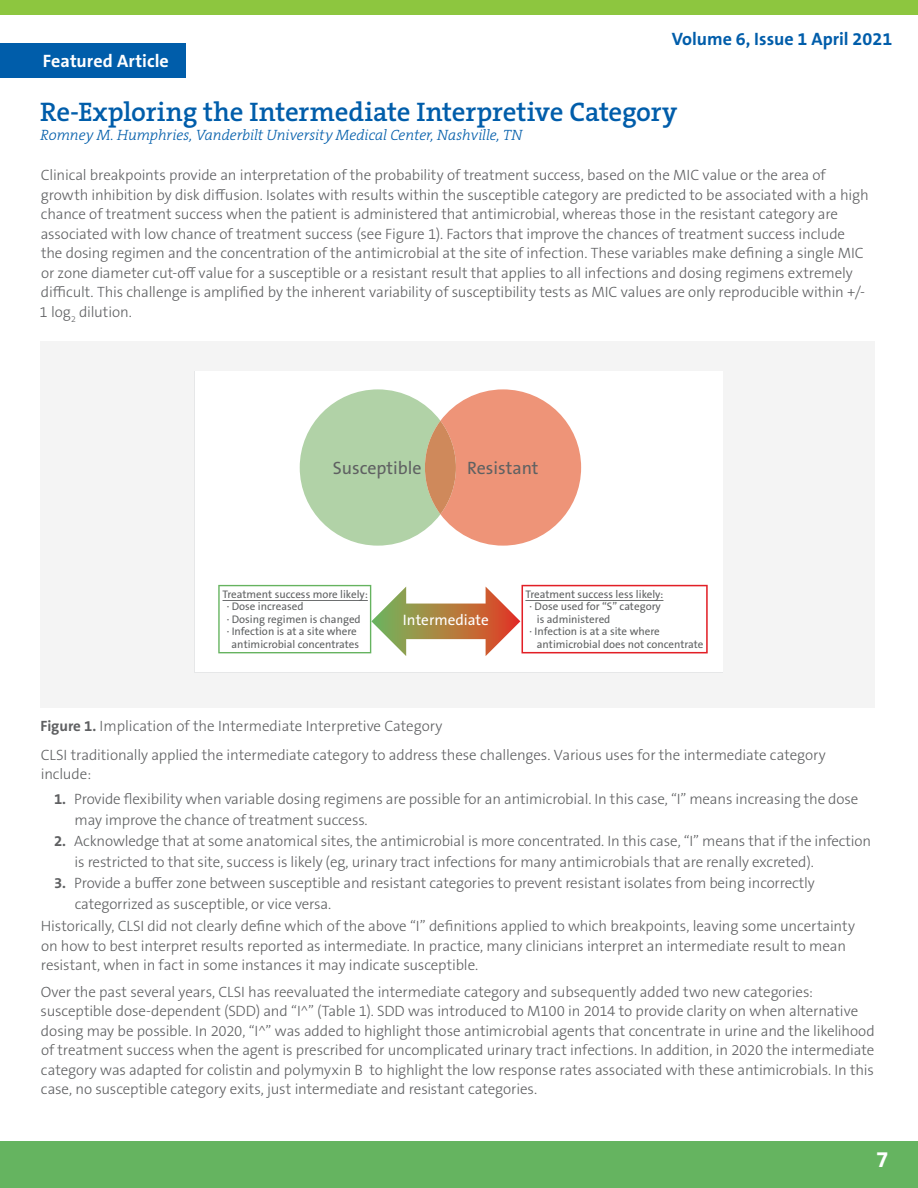
<style>
.page{position:relative;width:918px;height:1188px;background:#fff}
.page>*{position:absolute;margin:0;border:0;box-sizing:border-box;transform-origin:0 0}
.t1{font:600 27px "The Serif B W6";letter-spacing:-.01em;color:#005daa}
.t2{font:700 22.5px "The Sans B W7";color:#fff}
.t3{font:700 18px "The Sans B W7";color:#005daa}
.t4{font:18px "The Sans B W5 Plain";color:#5f6162}
.t5{font:700 18px "The Sans B W7";letter-spacing:.005em;color:#fff}
.t6{font:15.15px "The Sans B W5 Plain";color:#fff}
.t7{font:300 15px/19.5px "The Sans B W3";letter-spacing:-.01em;color:#5f6062}
.t8{font:italic 300 15px "The Serif B W3";letter-spacing:-.005em;color:#005daa}
.t9{font:11.1px "The Sans B W5 Plain";color:#5f6162}
.s1{font-family:"The Sans B W7";font-weight:700}
</style>
<div class="page">
<div style="left:0;top:0;width:918px;height:15px;background:#8dc63f"></div>
<div style="left:0;top:1141px;width:918px;height:47px;background:#65b460"></div>
<div style="left:40px;top:341px;width:835px;height:366px;background:#f4f4f4"></div>
<div style="left:195px;top:371px;width:528px;height:301px;background:#fff"></div>
<svg style="left:300px;top:389px;width:281px;height:157px"></svg>
<div style="left:425px;top:421px;width:31px;height:93px;background:#cf895b;border-radius:50%"></div>
<svg style="left:218px;top:585px;width:490px;height:71px"></svg>
<div style="left:0;top:43px;width:186px;height:34px;background:#005daa"></div>
<p class="t5" style="left:43px;top:50px;width:128px">Featured Article</p>
<p class="t3" style="left:672px;top:27px;width:222px">Volume 6, Issue 1 April 2021</p>
<h1 class="t1" style="left:40px;top:94px;width:639px">Re-Exploring the Intermediate Interpretive Category</h1>
<p class="t8" style="left:41px;top:126px;width:483px">Romney M. Humphries, Vanderbilt University Medical Center, Nashville, TN</p>
<p class="t7" style="left:40px;top:165px;width:831px">Clinical breakpoints provide an interpretation of the probability of treatment success, based on the MIC value or the area of growth inhibition by disk diffusion. Isolates with results within the susceptible category are predicted to be associated with a high chance of treatment success when the patient is administered that antimicrobial, whereas those in the resistant category are associated with low chance of treatment success (see Figure 1). Factors that improve the chances of treatment success include the dosing regimen and the concentration of the antimicrobial at the site of infection. These variables make defining a single MIC or zone diameter cut-off value for a susceptible or a resistant result that applies to all infections and dosing regimens extremely difficult. This challenge is amplified by the inherent variability of susceptibility tests as MIC values are only reproducible within +/- 1 log<sub>2</sub> dilution.</p>
<p class="t4" style="left:333px;top:456px;width:90px">Susceptible</p>
<p class="t4" style="left:467px;top:456px;width:73px">Resistant</p>
<p class="t9" style="left:223px;top:587px;width:147px">Treatment success more likely:</p>
<p class="t9" style="left:227px;top:599px;width:78px">· Dose increased</p>
<p class="t9" style="left:227px;top:612px;width:136px">· Dosing regimen is changed</p>
<p class="t9" style="left:227px;top:624px;width:132px">· Infection is at a site where</p>
<p class="t9" style="left:232px;top:637px;width:129px">antimicrobial concentrates</p>
<p class="t6" style="left:403px;top:610px;width:87px">Intermediate</p>
<p class="t7" style="left:40px;top:717px;width:403px"><span class="s1">Figure 1.</span> Implication of the Intermediate Interpretive Category</p>
<p class="t9" style="left:526px;top:587px;width:139px">Treatment success less likely:</p>
<p class="t9" style="left:530px;top:599px;width:133px">· Dose used for “S” category</p>
<p class="t9" style="left:537px;top:612px;width:75px">is administered</p>
<p class="t9" style="left:530px;top:624px;width:132px">· Infection is at a site where</p>
<p class="t9" style="left:537px;top:637px;width:168px">antimicrobial does not concentrate</p>
<p class="t7" style="left:41px;top:745px;width:787px">CLSI traditionally applied the intermediate category to address these challenges. Various uses for the intermediate category include:</p>
<p class="t7" style="left:75px;top:788px;width:785px;line-height:21px;text-indent:-21px"><span class="s1">1.</span> Provide flexibility when variable dosing regimens are possible for an antimicrobial. In this case, “I” means increasing the dose may improve the chance of treatment success.</p>
<p class="t7" style="left:75px;top:830px;width:798px;line-height:21px;text-indent:-20px"><span class="s1">2.</span> Acknowledge that at some anatomical sites, the antimicrobial is more concentrated. In this case, “I” means that if the infection is restricted to that site, success is likely (eg, urinary tract infections for many antimicrobials that are renally excreted).</p>
<p class="t7" style="left:75px;top:872px;width:742px;line-height:21px;text-indent:-21px"><span class="s1">3.</span> Provide a buffer zone between susceptible and resistant categories to prevent resistant isolates from being incorrectly categorrized as susceptible, or vice versa.</p>
<p class="t7" style="left:41px;top:917px;width:816px">Historically, CLSI did not clearly define which of the above “I” definitions applied to which breakpoints, leaving some uncertainty on how to best interpret results reported as intermediate. In practice, many clinicians interpret an intermediate result to mean resistant, when in fact in some instances it may indicate susceptible.</p>
<p class="t7" style="left:41px;top:982px;width:836px">Over the past several years, CLSI has reevaluated the intermediate category and subsequently added two new categories: susceptible dose-dependent (SDD) and “I^” (Table 1). SDD was introduced to M100 in 2014 to provide clarity on when alternative dosing may be possible. In 2020, “I^” was added to highlight those antimicrobial agents that concentrate in urine and the likelihood of treatment success when the agent is prescribed for uncomplicated urinary tract infections. In addition, in 2020 the intermediate category was adapted for colistin and polymyxin B to highlight the low response rates associated with these antimicrobials. In this case, no susceptible category exits, just intermediate and resistant categories.</p>
<h2 class="t2" style="left:876px;top:1145px;width:14px">7</h2>
</div>
